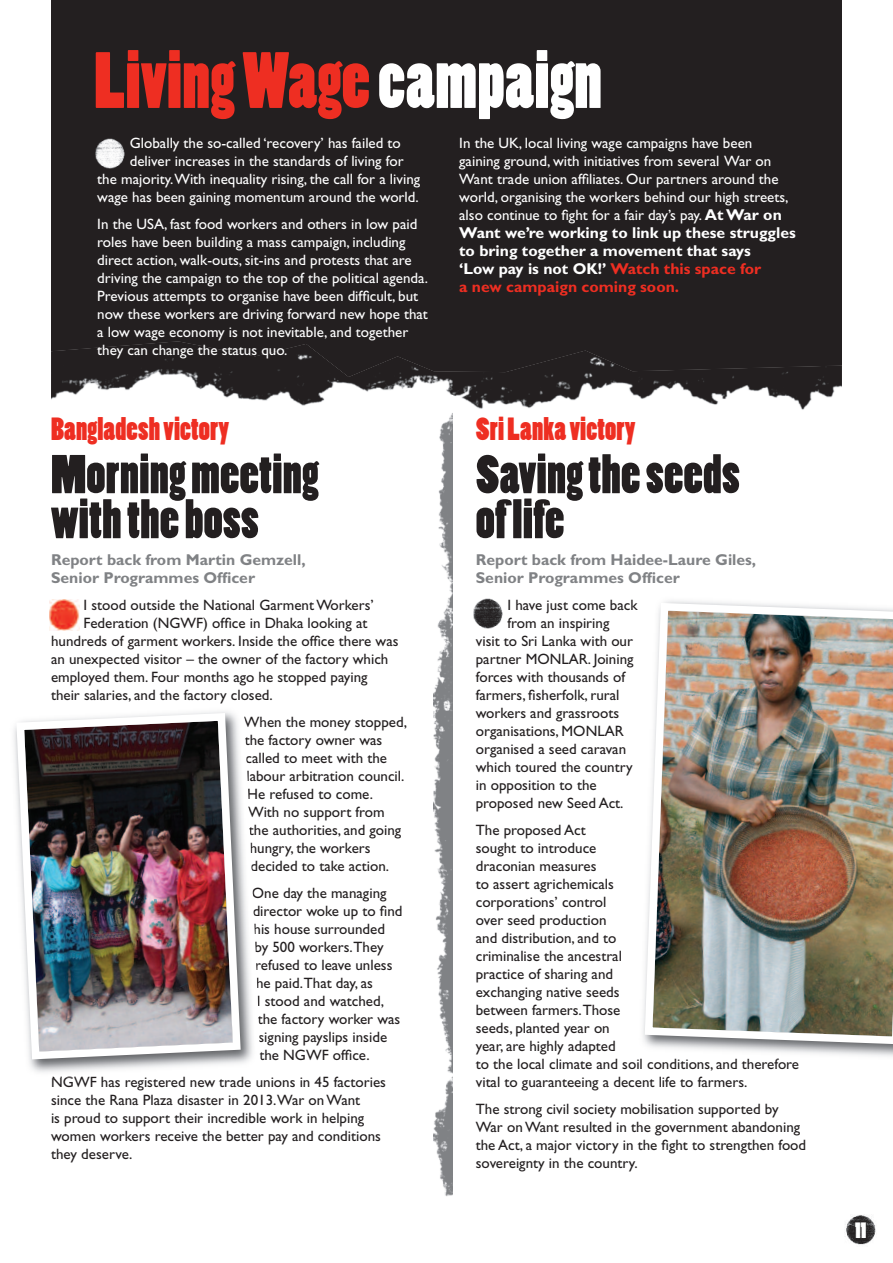
<style>
.page{position:relative;width:893px;height:1263px;background:#fff}
.page>*{position:absolute;margin:0;border:0;box-sizing:border-box;transform-origin:0 0}
.t1{font:74.4px "Poplar Std";letter-spacing:.005em;color:#ee2e22}
.t2{font:51px/45px "Poplar Std";letter-spacing:.005em;color:#231f20}
.t3{font:30px "Poplar Std";letter-spacing:.005em;color:#ee2e22}
.t4{font:21px "Poplar Std";color:#fff}
.t5{font:700 15.75px/18px "Gill Sans Std";color:#fff}
.t6{font:700 15.75px/18px "Gill Sans Std";color:#808285}
.t7{font:15px/18px "Gill Sans Std";color:#231f20}
.t8{font:15px/18px "Gill Sans Std";color:#fff}
.s1{color:#fff}
.s2{font-weight:700;font-size:15.75px}
.s3{color:#ee2e22}
</style>
<div class="page">
<img style="left:51px;top:377px;width:791px;height:33px">
<div style="left:51px;top:0;width:791px;height:377px;background:#231f20"></div>
<img style="left:845px;top:1214px;width:31px;height:31px">
<img style="left:434px;top:395px;width:18px;height:801px">
<img style="left:96px;top:139px;width:30px;height:30px">
<img style="left:50px;top:600px;width:30px;height:30px">
<img style="left:474px;top:599px;width:29px;height:29px">
<img style="left:641px;top:599px;width:252px;height:449px">
<img style="left:29px;top:850px;width:224px;height:229px">
<img style="left:52px;top:1076px;width:42px;height:2px">
<img style="left:14px;top:711px;width:231px;height:352px">
<h1 class="t1" style="left:94px;top:51px;width:509px">LivingWage<span class="s1">campaign</span></h1>
<p class="t8" style="left:130px;top:135px;width:273px">Globally the so-called ‘recovery’ has failed to</p>
<p class="t8" style="left:130px;top:153px;width:275px">deliver increases in the standards of living for</p>
<p class="t8" style="left:97px;top:171px;width:324px">the majority.With inequality rising, the call for a living</p>
<p class="t8" style="left:97px;top:189px;width:323px">wage has been gaining momentum around the world.</p>
<p class="t8" style="left:97px;top:216px;width:332px">In the USA, fast food workers and others in low paid roles have been building a mass campaign, including direct action, walk-outs, sit-ins and protests that are driving the campaign to the top of the political agenda.<br>Previous attempts to organise have been difficult, but now these workers are driving forward new hope that a low wage economy is not inevitable, and together they can change the status quo.</p>
<h3 class="t3" style="left:51px;top:417px;width:180px">Bangladeshvictory</h3>
<h2 class="t2" style="left:51px;top:455px;width:269px">Morningmeeting withtheboss</h2>
<p class="t6" style="left:51px;top:552px;width:256px">Report back from Martin Gemzell,<br>Senior Programmes Officer</p>
<p class="t7" style="left:84px;top:597px;width:292px">I stood outside the National GarmentWorkers’</p>
<p class="t7" style="left:84px;top:615px;width:285px">Federation (NGWF) office in Dhaka looking at</p>
<p class="t7" style="left:51px;top:633px;width:349px">hundreds of garment workers. Inside the office there was</p>
<p class="t7" style="left:51px;top:651px;width:339px">an unexpected visitor – the owner of the factory which</p>
<p class="t7" style="left:51px;top:669px;width:318px">employed them. Four months ago he stopped paying</p>
<p class="t7" style="left:51px;top:687px;width:223px">their salaries, and the factory closed.</p>
<p class="t7" style="left:244px;top:714px;width:165px">When the money stopped,</p>
<p class="t7" style="left:245px;top:732px;width:139px">the factory owner was</p>
<p class="t7" style="left:246px;top:750px;width:143px">called to meet with the</p>
<p class="t7" style="left:246px;top:768px;width:160px">labour arbitration council.</p>
<p class="t7" style="left:247px;top:786px;width:127px">He refused to come.</p>
<p class="t7" style="left:248px;top:804px;width:138px">With no support from</p>
<p class="t7" style="left:249px;top:822px;width:154px">the authorities, and going</p>
<p class="t7" style="left:250px;top:840px;width:122px">hungry, the workers</p>
<p class="t7" style="left:251px;top:858px;width:140px">decided to take action.</p>
<p class="t7" style="left:252px;top:885px;width:136px">One day the managing</p>
<p class="t7" style="left:253px;top:903px;width:151px">director woke up to find</p>
<p class="t7" style="left:253px;top:921px;width:133px">his house surrounded</p>
<p class="t7" style="left:254px;top:939px;width:131px">by 500 workers.They</p>
<p class="t7" style="left:255px;top:957px;width:139px">refused to leave unless</p>
<p class="t7" style="left:256px;top:975px;width:118px">he paid.That day, as</p>
<p class="t7" style="left:257px;top:993px;width:129px">I stood and watched,</p>
<p class="t7" style="left:258px;top:1011px;width:144px">the factory worker was</p>
<p class="t7" style="left:259px;top:1029px;width:130px">signing payslips inside</p>
<p class="t7" style="left:259px;top:1047px;width:112px">the NGWF office.</p>
<p class="t7" style="left:51px;top:1074px;width:336px">NGWF has registered new trade unions in 45 factories since the Rana Plaza disaster in 2013.War onWant<br>is proud to support their incredible work in helping women workers receive the better pay and conditions they deserve.</p>
<p class="t8" style="left:459px;top:135px;width:331px">In the UK, local living wage campaigns have been gaining ground, with initiatives from several War on Want trade union affiliates. Our partners around the world, organising the workers behind our high streets, also continue to fight for a fair day’s pay. <span class="s2">AtWar on</span></p>
<p class="t5" style="left:459px;top:225px;width:338px">Want we’re working to link up these struggles to bring together a movement that says<br>‘Low pay is not OK!’ <span class="s3">Watch this space for<br>a new campaign coming soon.</span></p>
<h3 class="t3" style="left:476px;top:417px;width:161px">SriLankavictory</h3>
<h2 class="t2" style="left:476px;top:455px;width:266px">Savingtheseeds oflife</h2>
<p class="t6" style="left:476px;top:552px;width:282px">Report back from Haidee-Laure Giles,<br>Senior Programmes Officer</p>
<p class="t7" style="left:508px;top:597px;width:132px">I have just come back</p>
<p class="t7" style="left:508px;top:615px;width:103px">from an inspiring</p>
<p class="t7" style="left:476px;top:633px;width:159px">visit to Sri Lanka with our</p>
<p class="t7" style="left:476px;top:651px;width:159px">partner MONLAR. Joining</p>
<p class="t7" style="left:476px;top:669px;width:151px">forces with thousands of</p>
<p class="t7" style="left:476px;top:687px;width:145px">farmers, fisherfolk, rural</p>
<p class="t7" style="left:476px;top:705px;width:145px">workers and grassroots</p>
<p class="t7" style="left:476px;top:723px;width:149px">organisations, MONLAR</p>
<p class="t7" style="left:476px;top:741px;width:152px">organised a seed caravan</p>
<p class="t7" style="left:476px;top:759px;width:158px">which toured the country</p>
<p class="t7" style="left:476px;top:777px;width:122px">in opposition to the</p>
<p class="t7" style="left:476px;top:795px;width:149px">proposed new Seed Act.</p>
<p class="t7" style="left:476px;top:822px;width:325px">The proposed Act<br>sought to introduce<br>draconian measures<br>to assert agrichemicals<br>corporations’ control<br>over seed production<br>and distribution, and to<br>criminalise the ancestral<br>practice of sharing and<br>exchanging native seeds<br>between farmers.Those<br>seeds, planted year on<br>year, are highly adapted<br>to the local climate and soil conditions, and therefore vital to guaranteeing a decent life to farmers.</p>
<p class="t7" style="left:476px;top:1101px;width:332px">The strong civil society mobilisation supported by War onWant resulted in the government abandoning the Act, a major victory in the fight to strengthen food sovereignty in the country.</p>
<h3 class="t4" style="left:855px;top:1221px;width:13px">11</h3>
</div>
